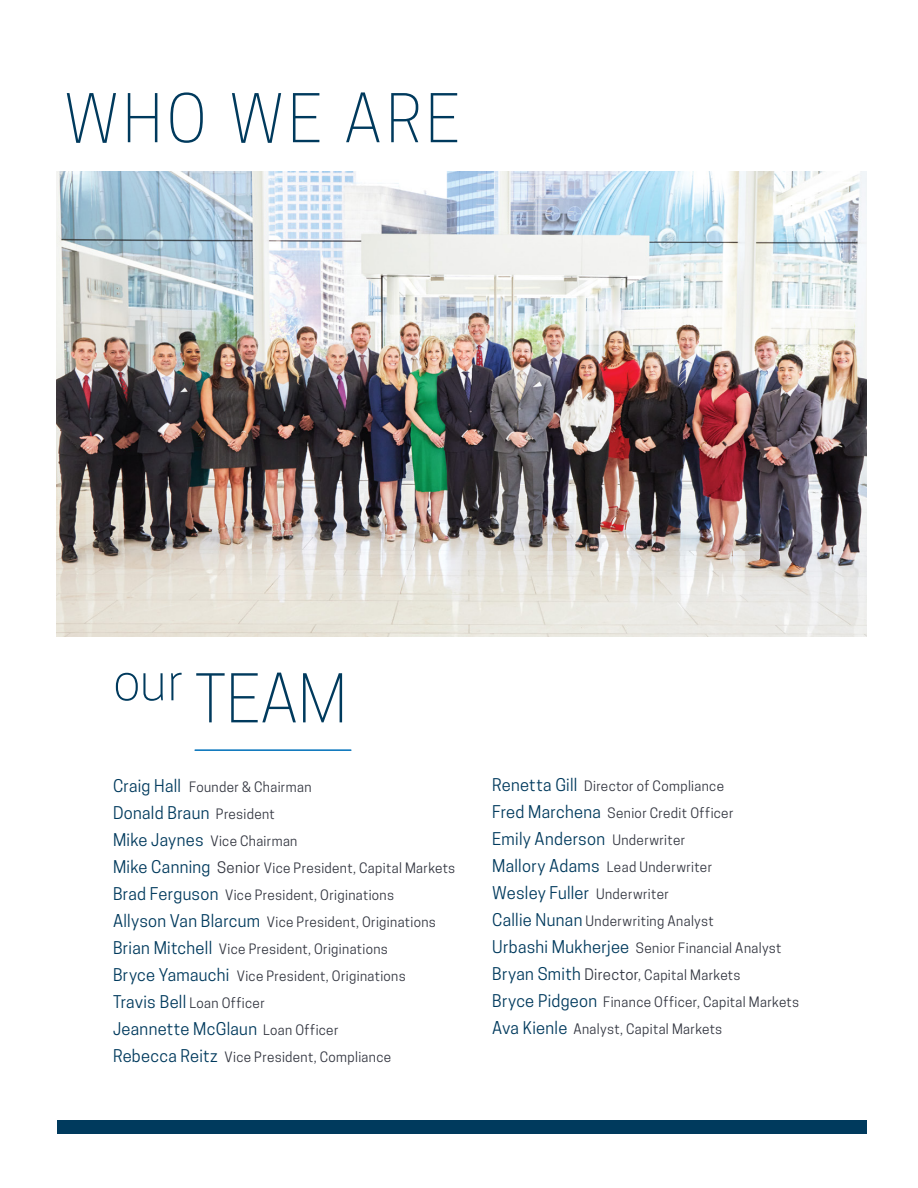
<style>
.page{position:relative;width:918px;height:1188px;background:#fff}
.page>*{position:absolute;margin:0;border:0;box-sizing:border-box;transform-origin:0 0}
.t1{font:300 63px "Cooper Hewitt";letter-spacing:.06em;color:#003a5d}
.t2{font:16.5px "Cooper Hewitt";letter-spacing:.015em;color:#003a5d}
.t3{font:13.5px/27px "Cooper Hewitt";letter-spacing:.025em;color:#343741}
.s1{font-size:16.5px;color:#003a5d}
.s2{font-size:13.5px;color:#343741}
.s3{font-size:15px}
</style>
<div class="page">
<hr style="left:195px;top:749px;width:156px;height:2px;background:#0072bc">
<div style="left:57px;top:1120px;width:810px;height:14px;background:#003a5d"></div>
<img style="left:57px;top:171px;width:810px;height:465px">
<h1 class="t1" style="left:64px;top:82px;width:398px">WHO WE ARE</h1>
<h1 class="t1" style="left:113px;top:662px;width:236px"><sup>our</sup> TEAM</h1>
<p class="t3" style="left:113px;top:774px;width:200px"><span class="s1">Craig Hall</span> Founder &amp; Chairman</p>
<p class="t2" style="left:113px;top:803px;width:164px">Donald Braun <span class="s2">President</span></p>
<p class="t3" style="left:113px;top:828px;width:344px"><span class="s1">Mike Jaynes</span> Vice Chairman<br><span class="s1">Mike Canning</span> <span class="s3">Senior</span> Vice President, Capital Markets <span class="s1">Brad Ferguson</span> Vice President, Originations<br><span class="s1">Allyson Van Blarcum</span> Vice President, Originations <span class="s1">Brian Mitchell</span> Vice President, Originations<br><span class="s1">Bryce Yamauchi</span> Vice President, Originations<br><span class="s1">Travis Bell</span> Loan Officer</p>
<p class="t2" style="left:113px;top:1019px;width:227px">Jeannette McGlaun <span class="s2">Loan Officer</span></p>
<p class="t3" style="left:113px;top:1044px;width:280px"><span class="s1">Rebecca Reitz</span> Vice President, Compliance</p>
<p class="t3" style="left:492px;top:772px;width:243px"><span class="s1">Renetta Gill</span> Director of Compliance<br><span class="s1">Fred Marchena</span> Senior Credit Officer</p>
<p class="t2" style="left:492px;top:829px;width:194px">Emily Anderson <span class="s2">Underwriter</span></p>
<p class="t3" style="left:492px;top:853px;width:221px"><span class="s1">Mallory Adams</span> Lead Underwriter</p>
<p class="t2" style="left:492px;top:883px;width:178px">Wesley Fuller <span class="s2">Underwriter</span></p>
<p class="t3" style="left:492px;top:907px;width:309px"><span class="s1">Callie Nunan</span> Underwriting Analyst<br><span class="s1">Urbashi Mukherjee</span> Senior Financial Analyst <span class="s1">Bryan Smith</span> <span class="s3">Director</span>, Capital Markets<br><span class="s1">Bryce Pidgeon</span> Finance Officer, Capital Markets <span class="s1">Ava Kienle</span> Analyst, Capital Markets</p>
</div>
